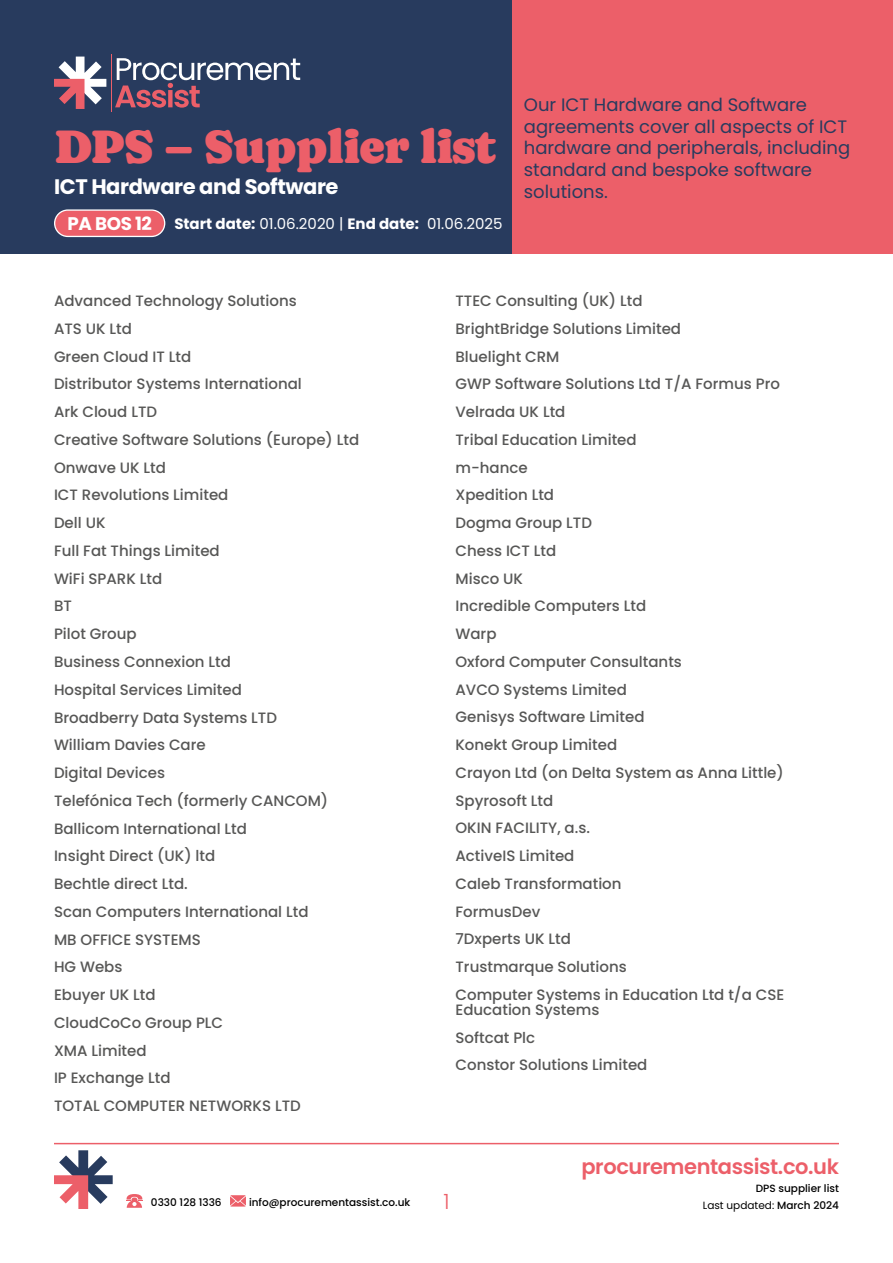
<style>
.page{position:relative;width:893px;height:1263px;background:#fff}
.page>*{position:absolute;margin:0;border:0;box-sizing:border-box;transform-origin:0 0}
.t1{font:48px "Caprasimo";letter-spacing:-.02em;color:#ec5f69}
.t2{font:600 21px "Poppins";letter-spacing:-.02em;color:#ec5f69}
.t3{font:700 21px "Poppins";letter-spacing:-.02em;color:#fff}
.t4{font:300 21px "Poppins";color:#ec5f69}
.t5{font:700 18.3px "Poppins";letter-spacing:-.02em;color:#fff}
.t6{font:18px/21.6px "Poppins";color:#283b5e}
.t7{font:500 15px/27.8px "Poppins";color:#575756}
.t8{font:15px "Poppins";color:#fff}
.t9{font:500 10.5px "Poppins";color:#000}
.t10{font:10.5px "Poppins";color:#000}
.s1{font-weight:700}
.s2{font-weight:500}
</style>
<div class="page">
<hr style="left:54px;top:1143px;width:785px;height:1px;background:#ec5f69">
<svg style="left:54px;top:1150px;width:59px;height:59px"></svg>
<svg style="left:126px;top:1194px;width:17px;height:14px"></svg>
<svg style="left:230px;top:1195px;width:16px;height:11px"></svg>
<div style="left:0;top:0;width:513px;height:253px;background:#283b5e"></div>
<div style="left:513px;top:0;width:380px;height:253px;background:#ec5f69"></div>
<svg style="left:54px;top:57px;width:52px;height:52px"></svg>
<svg style="left:115px;top:58px;width:185px;height:50px"></svg>
<hr style="left:111px;top:54px;width:1px;height:58px;background:#ec5f69">
<div style="left:55px;top:210px;width:110px;height:26px;background:#ec5f69;border-radius:13px"></div>
<div style="left:54px;top:209px;width:111px;height:28px;border:1px solid #fff;border-radius:13px"></div>
<h1 class="t1" style="left:54px;top:118px;width:444px">DPS – Supplier list</h1>
<h2 class="t3" style="left:54px;top:174px;width:286px">ICT Hardware and Software</h2>
<p class="t5" style="left:67px;top:213px;width:86px">PA BOS 12</p>
<p class="t8" style="left:174px;top:215px;width:330px"><span class="s1">Start date:</span> 01.06.2020 | <span class="s1">End date:</span> 01.06.2025</p>
<p class="t6" style="left:524px;top:94px;width:328px">Our ICT Hardware and Software agreements cover all aspects of ICT hardware and peripherals, including standard and bespoke software solutions.</p>
<p class="t7" style="left:54px;top:287px;width:307px">Advanced Technology Solutions<br>ATS UK Ltd<br>Green Cloud IT Ltd<br>Distributor Systems International<br>Ark Cloud LTD<br>Creative Software Solutions (Europe) Ltd<br>Onwave UK Ltd<br>ICT Revolutions Limited<br>Dell UK<br>Full Fat Things Limited<br>WiFi SPARK Ltd<br>BT<br>Pilot Group<br>Business Connexion Ltd<br>Hospital Services Limited<br>Broadberry Data Systems LTD<br>William Davies Care<br>Digital Devices<br>Telefónica Tech (formerly CANCOM)<br>Ballicom International Ltd<br>Insight Direct (UK) ltd<br>Bechtle direct Ltd.<br>Scan Computers International Ltd<br>MB OFFICE SYSTEMS<br>HG Webs<br>Ebuyer UK Ltd<br>CloudCoCo Group PLC<br>XMA Limited<br>IP Exchange Ltd<br>TOTAL COMPUTER NETWORKS LTD</p>
<p class="t7" style="left:455px;top:287px;width:330px">TTEC Consulting (UK) Ltd<br>BrightBridge Solutions Limited<br>Bluelight CRM<br>GWP Software Solutions Ltd T/A Formus Pro<br>Velrada UK Ltd<br>Tribal Education Limited<br>m-hance<br>Xpedition Ltd<br>Dogma Group LTD<br>Chess ICT Ltd<br>Misco UK<br>Incredible Computers Ltd<br>Warp<br>Oxford Computer Consultants<br>AVCO Systems Limited<br>Genisys Software Limited<br>Konekt Group Limited<br>Crayon Ltd (on Delta System as Anna Little)<br>Spyrosoft Ltd<br>OKIN FACILITY, a.s.<br>ActiveIS Limited<br>Caleb Transformation<br>FormusDev<br>7Dxperts UK Ltd<br>Trustmarque Solutions<br>Computer Systems in Education Ltd t/a CSE</p>
<p class="t7" style="left:455px;top:996px;width:193px">Education Systems<br>Softcat Plc<br>Constor Solutions Limited</p>
<h2 class="t2" style="left:581px;top:1154px;width:259px">procurementassist.co.uk</h2>
<p class="t9" style="left:756px;top:1183px;width:85px">DPS supplier list</p>
<h2 class="t4" style="left:443px;top:1190px;width:8px">1</h2>
<p class="t9" style="left:151px;top:1196px;width:72px">0330 128 1336</p>
<p class="t9" style="left:249px;top:1196px;width:163px">info@procurementassist.co.uk</p>
<p class="t10" style="left:703px;top:1199px;width:138px">Last updated: <span class="s2">March 2024</span></p>
</div>
